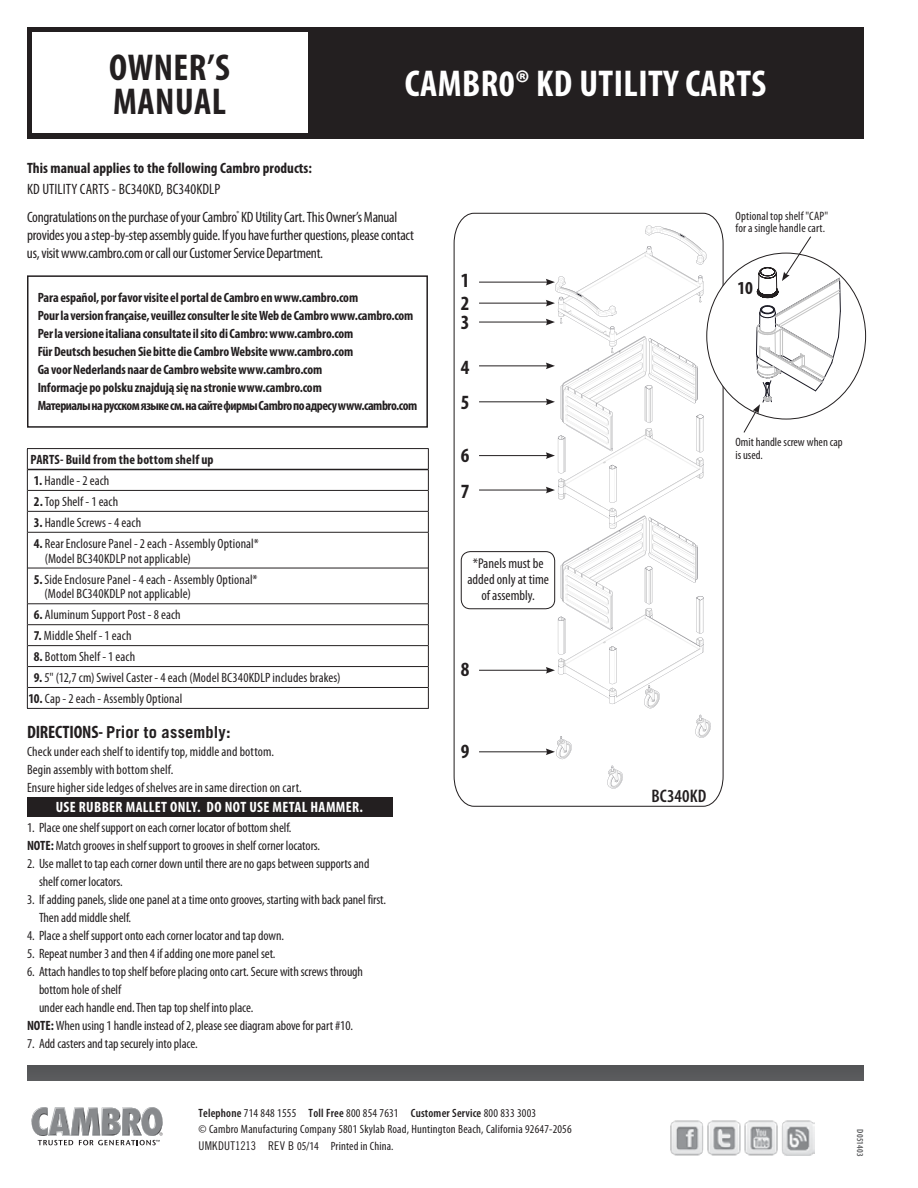
<style>
.page{position:relative;width:918px;height:1188px;background:#fff}
.page>*{position:absolute;margin:0;border:0;box-sizing:border-box;transform-origin:0 0}
.t1{font:700 condensed 37.5px "Myriad Pro";letter-spacing:.015em;color:#fff}
.t2{font:700 condensed 37.5px/34.5px "Myriad Pro";letter-spacing:.015em;color:#231f20}
.t3{font:700 condensed 20.25px/22.4px "Myriad Pro";color:#231f20}
.t4{font:600 condensed 18.3px "Myriad Pro";letter-spacing:.005em;color:#231f20}
.t5{font:700 condensed 18.3px "Myriad Pro";color:#231f20}
.t6{font:700 16.5px "Trade Gothic";letter-spacing:.005em;color:#231f20}
.t7{font:condensed 15px/18px "Myriad Pro";letter-spacing:-.015em;color:#231f20}
.t8{font:700 condensed 15px "Myriad Pro";color:#231f20}
.t9{font:700 condensed 15px "Myriad Pro";letter-spacing:.025em;color:#fff}
.t10{font:condensed 15px "Myriad Pro";letter-spacing:.005em;color:#231f20}
.t11{font:condensed 14.25px/16.2px "Myriad Pro";color:#231f20;text-align:center}
.t12{font:condensed 13.5px/18px "Myriad Pro";letter-spacing:-.005em;color:#231f20}
.t13{font:700 condensed 13.5px/18px "Myriad Pro";letter-spacing:-.01em;color:#231f20}
.t14{font:700 condensed 13.5px "Myriad Pro";letter-spacing:.01em;color:#231f20}
.t15{font:condensed 12.15px/12.1px "Myriad Pro";letter-spacing:.01em;color:#231f20}
.t16{font:condensed 12px/16.5px "Myriad Pro";letter-spacing:.015em;color:#231f20}
.t17{font:600 condensed 9px "Myriad Pro";letter-spacing:.02em;color:#58595b}
.s1{font-weight:700}
.s2{font-family:"Myriad Pro";font-stretch:condensed;font-size:18px}
.s3{font-weight:600}
.s4{font-family:"Trade Gothic LT Std Cn 18";font-stretch:normal}
</style>
<div class="page">
<div style="left:27px;top:1065px;width:837px;height:16px;background:#57585a"></div>
<div style="left:27px;top:27px;width:837px;height:112px;background:#231f20"></div>
<img style="left:670px;top:1120px;width:145px;height:35px">
<div style="left:32px;top:33px;width:275px;height:100px;background:#fff"></div>
<div style="left:27px;top:275px;width:401px;height:153px;border:2px solid #231f20"></div>
<hr style="left:28px;top:469px;width:400px;height:1px;background:#231f20">
<hr style="left:27px;top:448px;width:402px;height:1px;background:#231f20">
<svg style="left:27px;top:449px;width:1px;height:83px"></svg>
<svg style="left:428px;top:449px;width:1px;height:83px"></svg>
<hr style="left:27px;top:532px;width:1px;height:36px;background:#231f20">
<hr style="left:428px;top:532px;width:1px;height:36px;background:#231f20">
<hr style="left:27px;top:568px;width:1px;height:36px;background:#231f20">
<hr style="left:428px;top:568px;width:1px;height:36px;background:#231f20">
<svg style="left:27px;top:604px;width:1px;height:104px"></svg>
<svg style="left:428px;top:604px;width:1px;height:104px"></svg>
<hr style="left:28px;top:490px;width:400px;height:1px;background:#231f20">
<hr style="left:28px;top:511px;width:400px;height:1px;background:#231f20">
<hr style="left:28px;top:532px;width:400px;height:1px;background:#231f20">
<hr style="left:28px;top:568px;width:400px;height:1px;background:#231f20">
<hr style="left:28px;top:604px;width:400px;height:1px;background:#231f20">
<hr style="left:28px;top:624px;width:400px;height:1px;background:#231f20">
<hr style="left:28px;top:645px;width:400px;height:1px;background:#231f20">
<hr style="left:28px;top:666px;width:400px;height:1px;background:#231f20">
<hr style="left:28px;top:687px;width:400px;height:1px;background:#231f20">
<hr style="left:27px;top:708px;width:402px;height:1px;background:#231f20">
<div style="left:27px;top:797px;width:365px;height:19px;background:#231f20"></div>
<svg style="left:453px;top:212px;width:271px;height:595px"></svg>
<div style="left:707px;top:253px;width:159px;height:166px;background:#fff;border-radius:50%"></div>
<svg style="left:743px;top:236px;width:98px;height:197px"></svg>
<svg style="left:32px;top:1107px;width:131px;height:38px"></svg>
<h1 class="t2" style="left:109px;top:49px;width:122px">OWNER’S<br>MANUAL</h1>
<p class="t8" style="left:27px;top:158px;width:286px">This manual applies to the following Cambro products:</p>
<p class="t10" style="left:27px;top:180px;width:195px">KD UTILITY CARTS - BC340KD, BC340KDLP</p>
<h1 class="t1" style="left:405px;top:60px;width:363px">CAMBR0® KD UTILITY CARTS</h1>
<p class="t7" style="left:27px;top:208px;width:389px">Congratulations on the purchase of your Cambro<sup>®</sup> KD Utility Cart. This Owner’s Manual provides you a step‑by‑step assembly guide. If you have further questions, please contact us, visit www.cambro.com or call our Customer Service Department.</p>
<p class="t13" style="left:38px;top:288px;width:381px">Para español, por favor visite el portal de Cambro en www.cambro.com<br>Pour la version française, veuillez consulter le site Web de Cambro www.cambro.com Per la versione italiana consultate il sito di Cambro: www.cambro.com<br>Für Deutsch besuchen Sie bitte die Cambro Website www.cambro.com<br>Ga voor Nederlands naar de Cambro website www.cambro.com<br>Informacje po polsku znajdują się na stronie www.cambro.com<br>Материалы на русском языке см. на сайте фирмы Cambro по адресу www.cambro.com</p>
<p class="t14" style="left:31px;top:451px;width:185px">PARTS- Build from the bottom shelf up</p>
<p class="t12" style="left:34px;top:471px;width:77px"><span class="s1">1.</span> Handle - 2 each</p>
<p class="t12" style="left:34px;top:492px;width:86px"><span class="s1">2.</span> Top Shelf - 1 each</p>
<p class="t12" style="left:34px;top:513px;width:109px"><span class="s1">3.</span> Handle Screws - 4 each</p>
<p class="t12" style="left:45px;top:536px;width:216px;line-height:14.9px;text-indent:-11px"><span class="s1">4.</span> Rear Enclosure Panel - 2 each - Assembly Optional* (Model BC340KDLP not applicable)</p>
<p class="t12" style="left:45px;top:571px;width:214px;line-height:14.9px;text-indent:-11px"><span class="s1">5.</span>Side Enclosure Panel - 4 each - Assembly Optional* (Model BC340KDLP not applicable)</p>
<p class="t12" style="left:34px;top:606px;width:148px"><span class="s1">6.</span> Aluminum Support Post - 8 each</p>
<p class="t12" style="left:34px;top:627px;width:99px"><span class="s1">7.</span> Middle Shelf - 1 each</p>
<p class="t12" style="left:34px;top:648px;width:103px"><span class="s1">8.</span> Bottom Shelf - 1 each</p>
<p class="t12" style="left:34px;top:668px;width:308px"><span class="s1">9.</span> 5" (12,7 cm) Swivel Caster - 4 each (Model BC340KDLP includes brakes)</p>
<p class="t12" style="left:28px;top:689px;width:155px"><span class="s1">10.</span> Cap - 2 each - Assembly Optional</p>
<p class="t6" style="left:27px;top:722px;width:205px"><span class="s2">DIRECTIONS-</span> Prior to assembly:</p>
<p class="t12" style="left:27px;top:743px;width:276px">Check under each shelf to identify top, middle and bottom.<br>Begin assembly with bottom shelf.<br>Ensure higher side ledges of shelves are in same direction on cart.</p>
<p class="t12" style="left:27px;top:818px;width:295px">1. Place one shelf support on each corner locator of bottom shelf.<br><span class="s1">NOTE:</span> Match grooves in shelf support to grooves in shelf corner locators.</p>
<p class="t12" style="left:39px;top:854px;width:332px;text-indent:-12px">2. Use mallet to tap each corner down until there are no gaps between supports and shelf corner locators.</p>
<p class="t12" style="left:39px;top:890px;width:349px;text-indent:-12px">3. If adding panels, slide one panel at a time onto grooves, starting with back panel first.<br>Then add middle shelf.</p>
<p class="t12" style="left:27px;top:926px;width:259px">4. Place a shelf support onto each corner locator and tap down.</p>
<p class="t12" style="left:27px;top:944px;width:250px">5. Repeat number 3 and then 4 if adding one more panel set.</p>
<p class="t12" style="left:27px;top:962px;width:338px">6. Attach handles to top shelf before placing onto cart. Secure with screws through</p>
<p class="t12" style="left:39px;top:980px;width:84px">bottom hole of shelf</p>
<p class="t12" style="left:39px;top:998px;width:216px">under each handle end. Then tap top shelf into place.</p>
<p class="t12" style="left:27px;top:1016px;width:328px"><span class="s1">NOTE:</span> When using 1 handle instead of 2, please see diagram above for part #10.</p>
<p class="t12" style="left:27px;top:1034px;width:172px">7. Add casters and tap securely into place.</p>
<p class="t9" style="left:56px;top:798px;width:309px">USE RUBBER MALLET ONLY. DO NOT USE METAL HAMMER.</p>
<h2 class="t3" style="left:461px;top:269px;width:10px">1<br>2</h2>
<h2 class="t3" style="left:461px;top:300px;width:10px;line-height:44.1px">3<br>4</h2>
<h2 class="t3" style="left:461px;top:390px;width:10px">5</h2>
<h2 class="t3" style="left:461px;top:437px;width:10px;line-height:35.8px">6<br>7</h2>
<p class="t11" style="left:467px;top:555px;width:83px">*Panels must be added only at time of assembly.</p>
<h2 class="t3" style="left:461px;top:658px;width:10px">8</h2>
<h2 class="t3" style="left:461px;top:740px;width:10px">9</h2>
<p class="t15" style="left:735px;top:209px;width:94px">Optional top shelf "CAP" for a single handle cart.</p>
<h3 class="t5" style="left:737px;top:276px;width:17px">10</h3>
<p class="t15" style="left:735px;top:436px;width:109px">Omit handle screw when cap is used.</p>
<h3 class="t4" style="left:651px;top:784px;width:57px">BC340KD</h3>
<p class="t16" style="left:198px;top:1104px;width:375px"><span class="s3">Telephone</span> 714 848 1555 <span class="s3">Toll Free</span> 800 854 7631 <span class="s3">Customer Service</span> 800 833 3003<br>© Cambro Manufacturing Company 5801 Skylab Road, Huntington Beach, California 92647-2056<br><span class="s4">UMKDUT1213 REV B</span> 05/14 Printed in China.</p>
<p class="t17" style="left:866px;top:1129px;width:29px;rotate:90deg">D051403</p>
</div>
